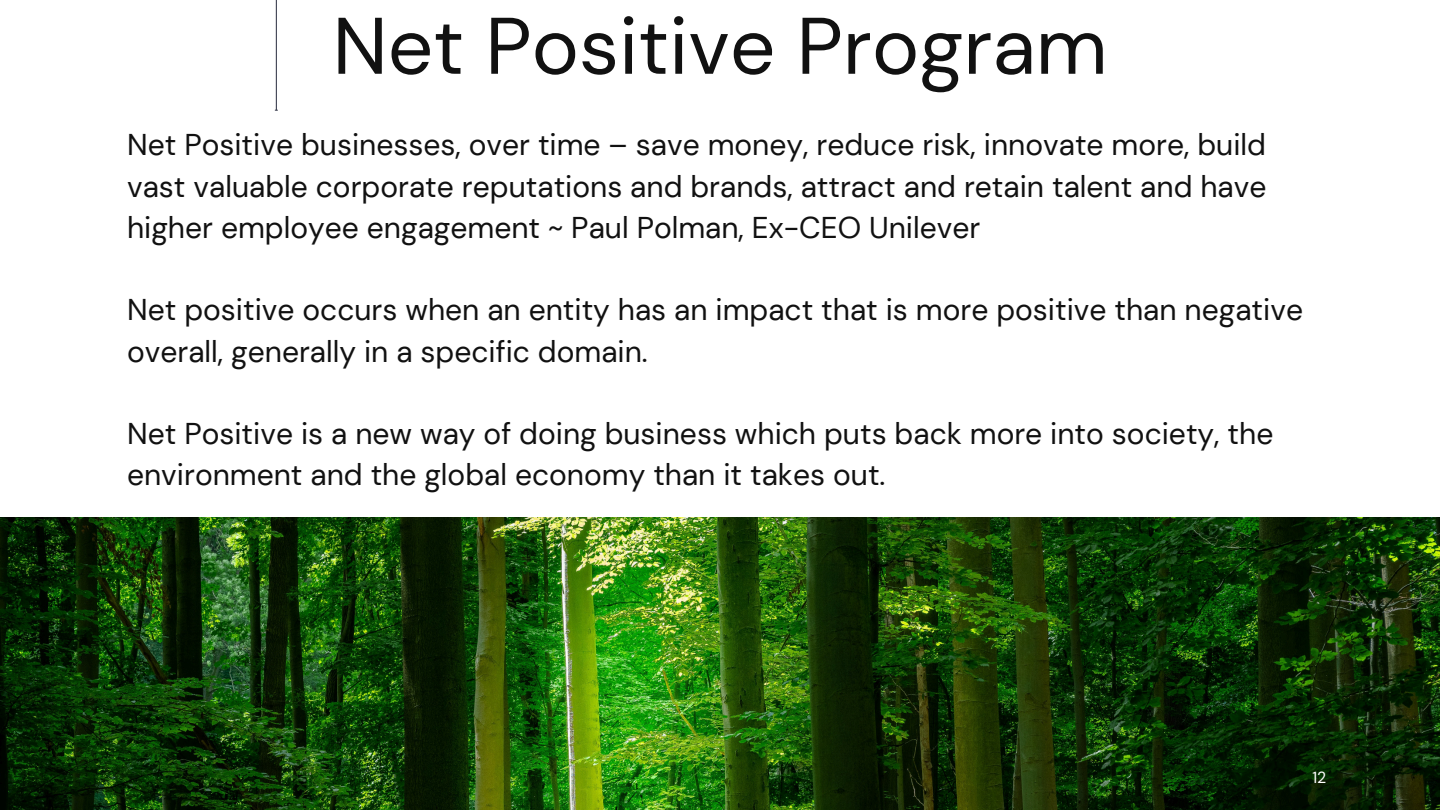
<style>
.page{position:relative;width:1440px;height:810px;background:#fff}
.page>*{position:absolute;margin:0;border:0;box-sizing:border-box;transform-origin:0 0}
.t1{font:80px "DM Sans";color:#111}
.t2{font:30px/41.2px "DM Sans";color:#111}
.t3{font:16px "DM Sans";color:#fff}
</style>
<div class="page">
<hr style="left:276px;top:0;width:1px;height:110px;background:#25293c">
<img style="left:0;top:518px;width:1440px;height:292px">
<p class="t1" style="left:333px;top:-6px;width:776px">Net Positive Program</p>
<p class="t2" style="left:127px;top:124px;width:1141px;text-align:justify">Net Positive businesses, over time – save money, reduce risk, innovate more, build vast valuable corporate reputations and brands, attract and retain talent and have higher employee engagement ~ Paul Polman, Ex-CEO Unilever</p>
<p class="t2" style="left:127px;top:289px;width:1177px">Net positive occurs when an entity has an impact that is more positive than negative overall, generally in a specific domain.</p>
<p class="t2" style="left:127px;top:413px;width:1148px">Net Positive is a new way of doing business which puts back more into society, the environment and the global economy than it takes out.</p>
<p class="t3" style="left:1312px;top:767px;width:15px">12</p>
</div>
